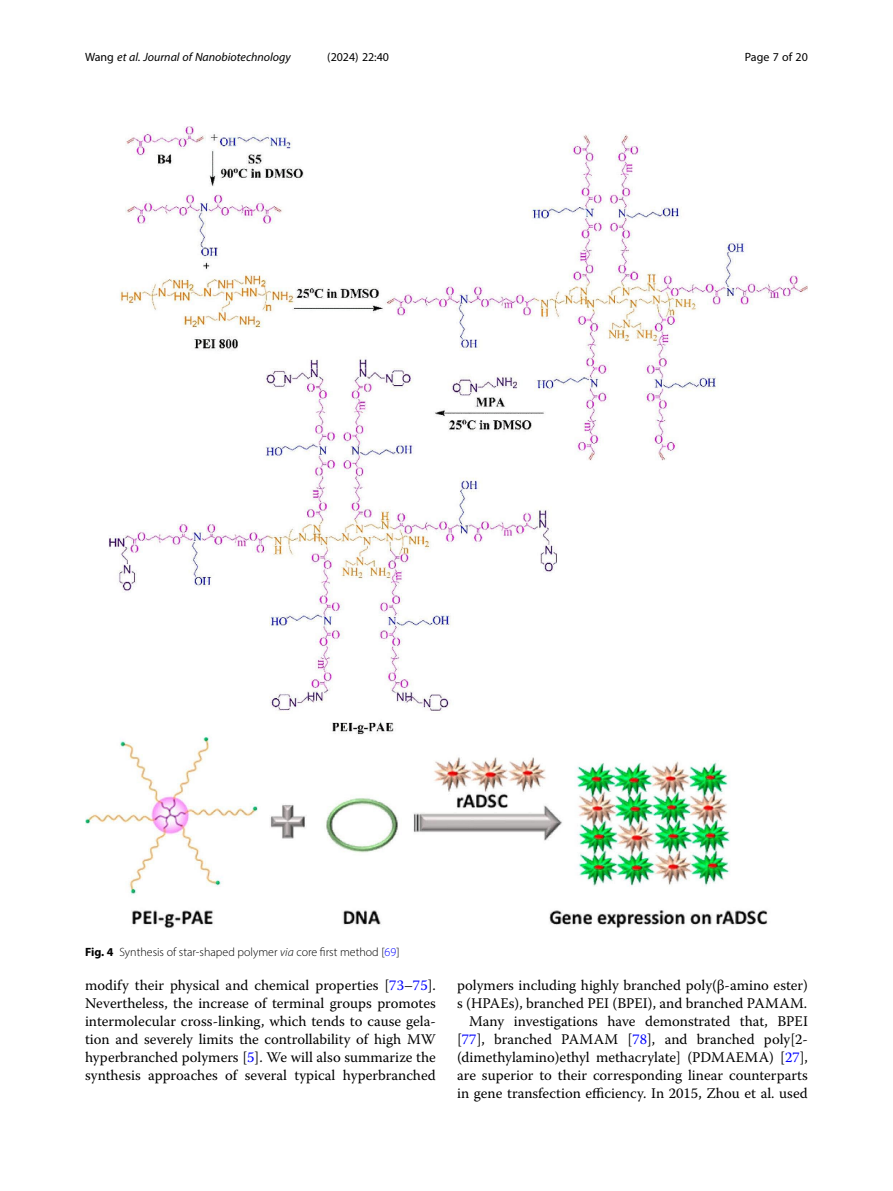
<style>
.page{position:relative;width:893px;height:1191px;background:#fff}
.page>*{position:absolute;margin:0;border:0;box-sizing:border-box;transform-origin:0 0}
.Body_Text{font:14.7px/18px "Warnock Pro";color:#000;text-align:justify}
.Body_Text_Indent{font:14.7px/18px "Warnock Pro";color:#000;text-align:justify}
.Figure_Caption{font:300 12px "Myriad Pro";color:#000}
.t1{font:italic 12px "Myriad Pro";color:#000}
.t2{font:12px "Myriad Pro";color:#000}
.s1{font-style:normal}
.s2{font-weight:700}
.s3{font-style:italic}
.s4{color:#00f}
</style>
<div class="page">
<img style="left:85px;top:126px;width:723px;height:802px">
<p class="t1" style="left:85px;top:50px;width:207px"><span class="s1">Wang</span> et al. Journal of Nanobiotechnology</p>
<p class="t2" style="left:327px;top:50px;width:63px">(2024) 22:40</p>
<p class="t2" style="left:745px;top:50px;width:65px">Page 7 of 20</p>
<p class="Figure_Caption" style="left:85px;top:944px;width:316px"><span class="s2">Fig. 4</span> Synthesis of star-shaped polymer <span class="s3">via</span> core first method [<span class="s4">69</span>]</p>
<p class="Body_Text" style="left:85px;top:976px;width:352px">modify their physical and chemical properties [<span class="s4">73</span>–<span class="s4">75</span>].<br>Nevertheless, the increase of terminal groups promotes intermolecular cross-linking, which tends to cause gela&shy;tion and severely limits the controllability of high MW hyperbranched polymers [<span class="s4">5</span>]. We will also summarize the synthesis approaches of several typical hyperbranched</p>
<p class="Body_Text" style="left:457px;top:976px;width:352px">polymers including highly branched poly(β-amino ester) s (HPAEs), branched PEI (BPEI), and branched PAMAM.</p>
<p class="Body_Text_Indent" style="left:457px;top:1012px;width:352px;text-indent:12px">Many investigations have demonstrated that, BPEI [<span class="s4">77</span>], branched PAMAM [<span class="s4">78</span>], and branched poly[2- (dimethylamino)ethyl methacrylate] (PDMAEMA) [<span class="s4">27</span>], are superior to their corresponding linear counterparts in gene transfection efficiency. In 2015, Zhou et al. used</p>
</div>
